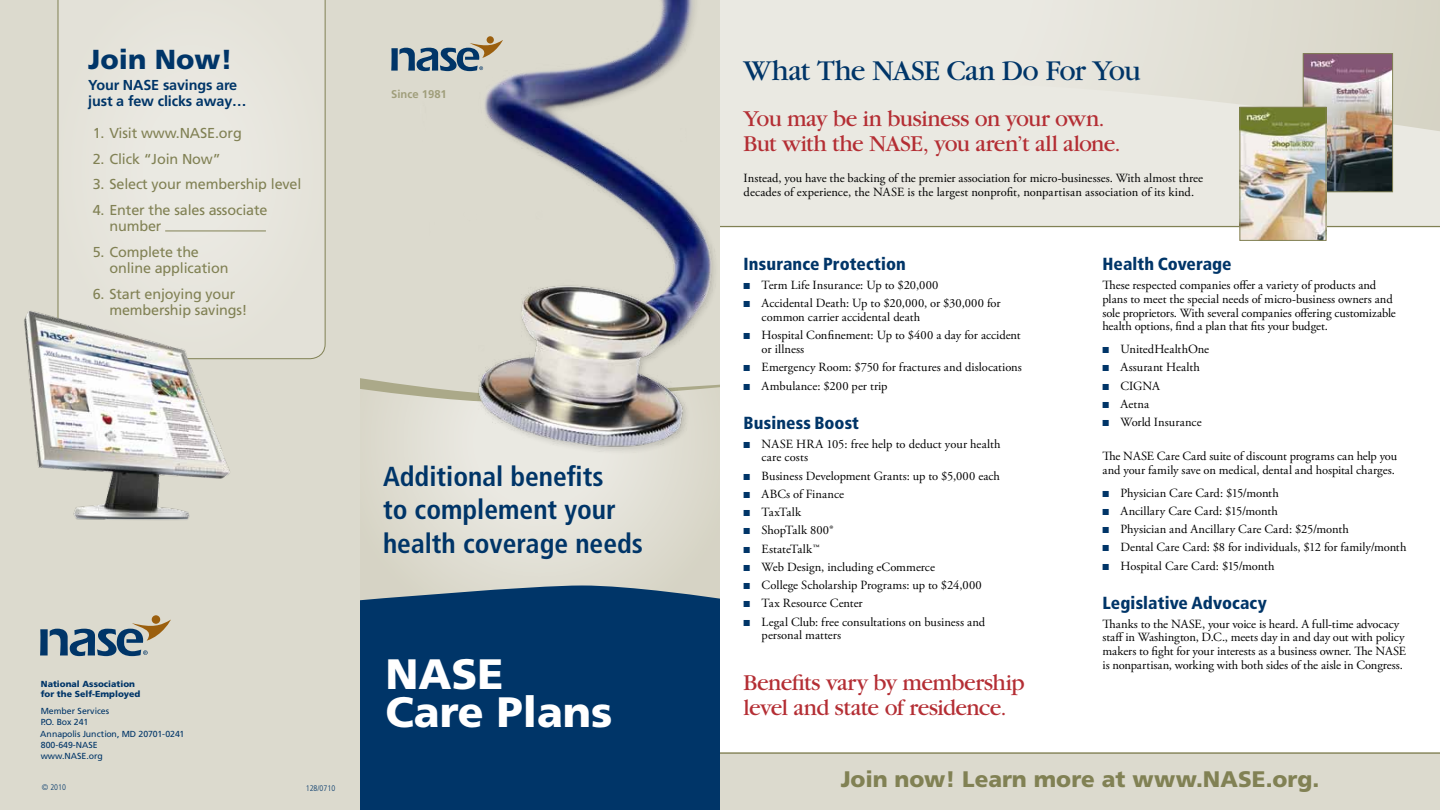
<style>
.page{position:relative;width:1440px;height:810px;background:#fff}
.page>*{position:absolute;margin:0;border:0;box-sizing:border-box;transform-origin:0 0}
.t1{font:900 42.5px/37.5px "Frutiger";color:#fff}
.t2{font:30px "Garamond";letter-spacing:-.025em;color:#003568}
.t3{font:700 condensed 27.5px/33.8px "Frutiger";color:#003568}
.t4{font:900 27.5px "Frutiger";color:#003568}
.t5{font:23.75px/25px "Garamond";letter-spacing:-.025em;color:#b42e34}
.t6{font:900 22.5px "Frutiger";color:#818154}
.t7{font:900 condensed 17.5px "Frutiger";letter-spacing:.005em;color:#003568}
.t8{font:14.38px/16px "Frutiger";letter-spacing:-.01em;color:#818154}
.t9{font:700 14.38px/16px "Frutiger";letter-spacing:-.01em;color:#003568}
.t10{font:12.5px/13.8px "Adobe Garamond Pro";color:#000}
.t11{font:700 11.25px "Frutiger";color:#a09e7b}
.t12{font:8.75px/11.2px "Frutiger";color:#003568}
.t13{font:900 8.75px/10px "Frutiger";color:#003568}
.t14{font:300 condensed 8.12px "Frutiger";color:#003568}
.s1{color:#003568}
</style>
<div class="page">
<div style="left:720px;top:0;width:720px;height:227px;background:#eae9e2"></div>
<svg style="left:1161px;top:0;width:279px;height:135px"></svg>
<div style="left:360px;top:0;width:360px;height:754px;background:#dcdace"></div>
<div style="left:360px;top:584px;width:362px;height:226px;background:#003568"></div>
<svg style="left:360px;top:386px;width:360px;height:215px"></svg>
<hr style="left:720px;top:226px;width:720px;height:1px;background:#818154">
<div style="left:0;top:0;width:360px;height:810px;background:#dcdace"></div>
<svg style="left:391px;top:47px;width:28px;height:24px"></svg>
<div style="left:152px;top:615px;width:8px;height:9px;background:#9b5f0e;border-radius:50%"></div>
<svg style="left:40px;top:620px;width:131px;height:36px"></svg>
<div style="left:58px;top:0;width:268px;height:359px;background:#e6e5dc"></div>
<hr style="left:165px;top:231px;width:101px;height:1px;background:#818154">
<img style="left:24px;top:302px;width:235px;height:218px">
<div style="left:419px;top:0;width:347px;height:500px;background:#000;opacity:.15"></div>
<img style="left:421px;top:0;width:338px;height:496px">
<div style="left:720px;top:752px;width:720px;height:58px;background:#dcdace"></div>
<hr style="left:720px;top:752px;width:720px;height:2px;background:#818154">
<img style="left:1305px;top:55px;width:86px;height:135px">
<div style="left:1303px;top:53px;width:90px;height:139px;border:1px solid #818154"></div>
<img style="left:1242px;top:109px;width:82px;height:130px">
<div style="left:1240px;top:107px;width:86px;height:134px;border:1px solid #818154"></div>
<h3 class="t4" style="left:88px;top:42px;width:146px">Join Now!</h3>
<p class="t9" style="left:88px;top:77px;width:160px">Your NASE savings are just a few clicks away…</p>
<p class="t11" style="left:391px;top:88px;width:57px">Since 1981</p>
<p class="t8" style="left:93px;top:125px;width:151px">1. Visit www.NASE.org</p>
<p class="t8" style="left:93px;top:151px;width:130px">2. Click “Join Now”</p>
<p class="t8" style="left:93px;top:177px;width:210px">3. Select your membership level</p>
<p class="t8" style="left:109px;top:202px;width:160px;text-indent:-17px">4. Enter the sales associate number</p>
<p class="t8" style="left:109px;top:244px;width:121px;text-indent:-17px">5. Complete the online application</p>
<p class="t8" style="left:109px;top:286px;width:140px;text-indent:-17px">6. Start enjoying your membership savings!</p>
<p class="t13" style="left:41px;top:679px;width:101px">National Association for the Self-Employed</p>
<p class="t12" style="left:40px;top:706px;width:146px">Member Services<br>P.O. Box 241<br>Annapolis Junction, MD 20701-0241<br>800-649-NASE<br>www.NASE.org</p>
<p class="t14" style="left:42px;top:783px;width:26px">© 2010</p>
<p class="t14" style="left:306px;top:783px;width:31px">128/0710</p>
<h3 class="t3" style="left:383px;top:459px;width:262px">Additional benefits<br>to complement your health coverage needs</h3>
<h1 class="t1" style="left:385px;top:656px;width:229px">NASE<br>Care Plans</h1>
<h2 class="t2" style="left:744px;top:55px;width:398px">What The NASE Can Do For You</h2>
<h3 class="t5" style="left:744px;top:106px;width:379px">You may be in business on your own.<br>But with the NASE, you aren’t all alone.</h3>
<p class="t10" style="left:744px;top:172px;width:461px">Instead, you have the backing of the premier association for micro-businesses. With almost three decades of experience, the NASE is the largest nonprofit, nonpartisan association of its kind.</p>
<h3 class="t7" style="left:744px;top:253px;width:164px">Insurance Protection</h3>
<p class="t10" style="left:744px;top:279px;width:196px"><span class="s1">■</span> Term Life Insurance: Up to $20,000</p>
<p class="t10" style="left:762px;top:297px;width:241px;text-indent:-18px"><span class="s1">■</span> Accidental Death: Up to $20,000, or $30,000 for common carrier accidental death</p>
<p class="t10" style="left:762px;top:329px;width:261px;text-indent:-18px"><span class="s1">■</span> Hospital Confinement: Up to $400 a day for accident or illness</p>
<p class="t10" style="left:744px;top:361px;width:280px"><span class="s1">■</span> Emergency Room: $750 for fractures and dislocations</p>
<p class="t10" style="left:744px;top:379px;width:146px"><span class="s1">■</span> Ambulance: $200 per trip</p>
<h3 class="t7" style="left:744px;top:412px;width:117px">Business Boost</h3>
<p class="t10" style="left:762px;top:437px;width:241px;text-indent:-18px"><span class="s1">■</span> NASE HRA 105: free help to deduct your health care costs</p>
<p class="t10" style="left:744px;top:469px;width:258px"><span class="s1">■</span> Business Development Grants: up to $5,000 each</p>
<p class="t10" style="left:744px;top:488px;width:102px"><span class="s1">■</span> ABCs of Finance</p>
<p class="t10" style="left:744px;top:506px;width:59px"><span class="s1">■</span> TaxTalk</p>
<p class="t10" style="left:744px;top:524px;width:91px"><span class="s1">■</span> ShopTalk 800®</p>
<p class="t10" style="left:744px;top:542px;width:78px"><span class="s1">■</span> EstateTalk™</p>
<p class="t10" style="left:744px;top:561px;width:193px"><span class="s1">■</span> Web Design, including eCommerce</p>
<p class="t10" style="left:744px;top:579px;width:240px"><span class="s1">■</span> College Scholarship Programs: up to $24,000</p>
<p class="t10" style="left:744px;top:597px;width:121px"><span class="s1">■</span> Tax Resource Center</p>
<p class="t10" style="left:762px;top:615px;width:225px;text-indent:-18px"><span class="s1">■</span> Legal Club: free consultations on business and personal matters</p>
<h3 class="t5" style="left:744px;top:670px;width:283px">Benefits vary by membership level and state of residence.</h3>
<h3 class="t7" style="left:1102px;top:253px;width:131px">Health Coverage</h3>
<p class="t10" style="left:1102px;top:279px;width:295px">These respected companies offer a variety of products and plans to meet the special needs of micro-business owners and sole proprietors. With several companies offering customizable health options, find a plan that fits your budget.</p>
<p class="t10" style="left:1102px;top:343px;width:108px"><span class="s1">■</span> UnitedHealthOne</p>
<p class="t10" style="left:1102px;top:361px;width:99px"><span class="s1">■</span> Assurant Health</p>
<p class="t10" style="left:1102px;top:379px;width:59px"><span class="s1">■</span> CIGNA</p>
<p class="t10" style="left:1102px;top:397px;width:48px"><span class="s1">■</span> Aetna</p>
<p class="t10" style="left:1102px;top:416px;width:101px"><span class="s1">■</span> World Insurance</p>
<p class="t10" style="left:1102px;top:450px;width:296px">The NASE Care Card suite of discount programs can help you and your family save on medical, dental and hospital charges.</p>
<p class="t10" style="left:1102px;top:486px;width:178px"><span class="s1">■</span> Physician Care Card: $15/month</p>
<p class="t10" style="left:1102px;top:504px;width:177px"><span class="s1">■</span> Ancillary Care Card: $15/month</p>
<p class="t10" style="left:1102px;top:523px;width:248px"><span class="s1">■</span> Physician and Ancillary Care Card: $25/month</p>
<p class="t10" style="left:1102px;top:541px;width:305px"><span class="s1">■</span> Dental Care Card: $8 for individuals, $12 for family/month</p>
<p class="t10" style="left:1102px;top:559px;width:174px"><span class="s1">■</span> Hospital Care Card: $15/month</p>
<h3 class="t7" style="left:1102px;top:592px;width:166px">Legislative Advocacy</h3>
<p class="t10" style="left:1102px;top:617px;width:305px">Thanks to the NASE, your voice is heard. A full-time advocacy staff in Washington, D.C., meets day in and day out with policy makers to fight for your interests as a business owner. The NASE is nonpartisan, working with both sides of the aisle in Congress.</p>
<h3 class="t6" style="left:841px;top:766px;width:480px">Join now! Learn more at www.NASE.org.</h3>
</div>
